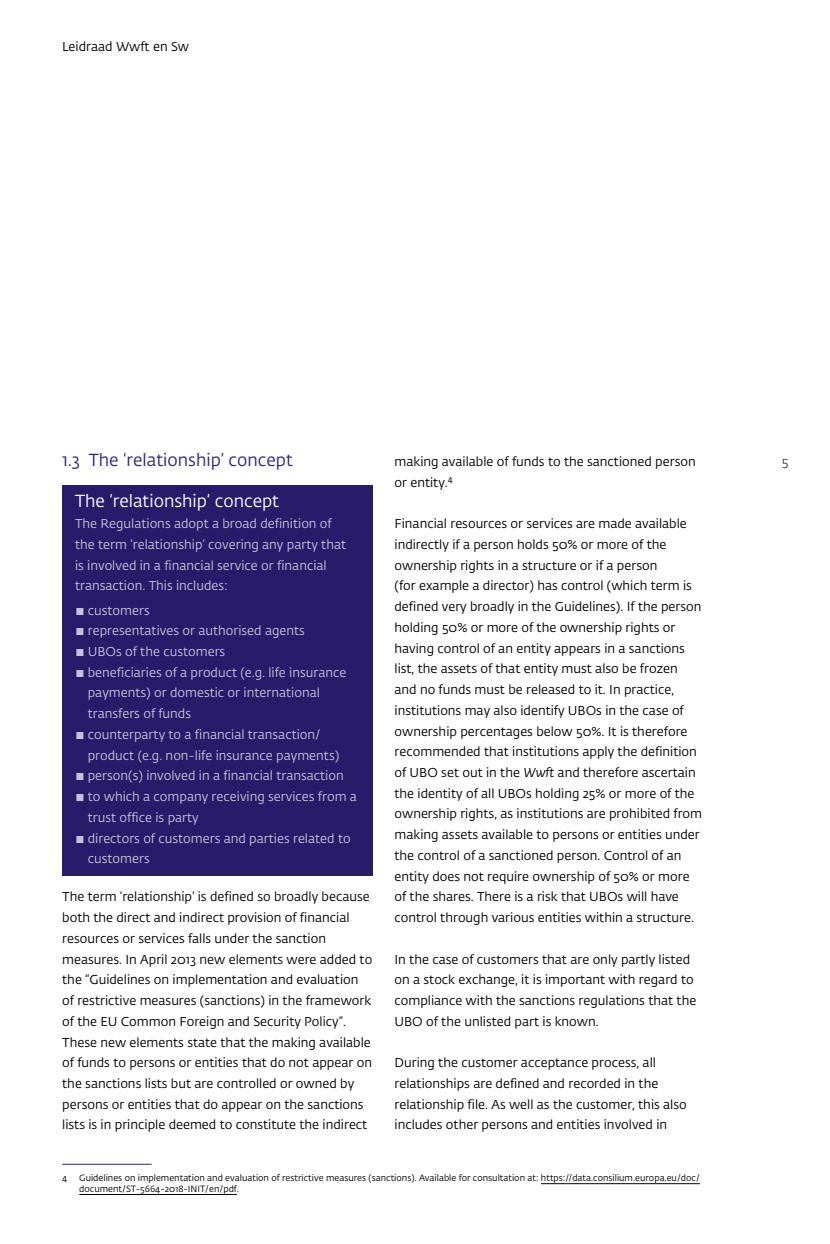
<style>
.page{position:relative;width:830px;height:1244px;background:#fff}
.page>*{position:absolute;margin:0;border:0;box-sizing:border-box;transform-origin:0 0}
.Kop_2{font:17.25px "DNB Fedra";color:#2c2483}
.Kader_Kop{font:17.25px "DNB Fedra";color:#fff}
.Body{font:12.75px/20.7px "DNB Fedra";color:#000}
.Kader_Body{font:12.75px/20.7px "DNB Fedra";color:#c7c1da}
.t1{font:300 12.75px "DNB Fedra";color:#000}
.Voetnoot{font:9px/10.8px "DNB Fedra";color:#000}
.s1{font-style:italic}
</style>
<div class="page">
<div style="left:62px;top:485px;width:311px;height:47px;background:#281b69"></div>
<div style="left:62px;top:514px;width:311px;height:25px;background:#281b69"></div>
<div style="left:62px;top:535px;width:311px;height:25px;background:#281b69"></div>
<div style="left:62px;top:555px;width:311px;height:26px;background:#281b69"></div>
<div style="left:62px;top:576px;width:311px;height:26px;background:#281b69"></div>
<div style="left:62px;top:597px;width:311px;height:30px;background:#281b69"></div>
<div style="left:62px;top:618px;width:311px;height:29px;background:#281b69"></div>
<div style="left:62px;top:638px;width:311px;height:30px;background:#281b69"></div>
<div style="left:62px;top:659px;width:311px;height:71px;background:#281b69"></div>
<div style="left:62px;top:721px;width:311px;height:51px;background:#281b69"></div>
<div style="left:62px;top:763px;width:311px;height:29px;background:#281b69"></div>
<div style="left:62px;top:783px;width:311px;height:51px;background:#281b69"></div>
<div style="left:62px;top:825px;width:311px;height:50px;background:#281b69"></div>
<hr style="left:62px;top:1164px;width:89px;height:1px;background:#2c2483">
<hr style="left:540px;top:1183px;width:159px;height:1px;background:#000">
<hr style="left:79px;top:1194px;width:158px;height:1px;background:#000">
<p class="Body" style="left:62px;top:37px;width:128px">Leidraad Wwft en Sw</p>
<p class="Kop_2" style="left:62px;top:449px;width:232px">1.3 The ‘relationship’ concept</p>
<p class="t1" style="left:781px;top:454px;width:8px">5</p>
<p class="Kader_Kop" style="left:75px;top:491px;width:205px">The ‘relationship’ concept</p>
<p class="Kader_Body" style="left:75px;top:513px;width:258px">The Regulations adopt a broad definition of</p>
<p class="Kader_Body" style="left:75px;top:534px;width:272px">the term ‘relationship’ covering any party that</p>
<p class="Kader_Body" style="left:75px;top:555px;width:253px">is involved in a financial service or financial</p>
<p class="Kader_Body" style="left:75px;top:576px;width:154px">transaction. This includes:</p>
<p class="Kader_Body" style="left:75px;top:600px;width:76px">▪ customers</p>
<p class="Kader_Body" style="left:75px;top:620px;width:231px">▪ representatives or authorised agents</p>
<p class="Kader_Body" style="left:75px;top:641px;width:152px">▪ UBOs of the customers</p>
<p class="Kader_Body" style="left:88px;top:662px;width:260px;text-indent:-13px">▪ beneficiaries of a product (e.g. life insurance payments) or domestic or international transfers of funds</p>
<p class="Kader_Body" style="left:88px;top:724px;width:253px;text-indent:-13px">▪ counterparty to a financial transaction/ product (e.g. non-life insurance payments)</p>
<p class="Kader_Body" style="left:75px;top:766px;width:270px">▪ person(s) involved in a financial transaction</p>
<p class="Kader_Body" style="left:88px;top:786px;width:270px;text-indent:-13px">▪ to which a company receiving services from a trust office is party</p>
<p class="Kader_Body" style="left:88px;top:828px;width:264px;text-indent:-13px">▪ directors of customers and parties related to customers</p>
<p class="Body" style="left:62px;top:887px;width:311px">The term ‘relationship’ is defined so broadly because both the direct and indirect provision of financial resources or services falls under the sanction measures. In April 2013 new elements were added to the “Guidelines on implementation and evaluation of restrictive measures (sanctions) in the framework of the EU Common Foreign and Security Policy”.<br>These new elements state that the making available of funds to persons or entities that do not appear on the sanctions lists but are controlled or owned by persons or entities that do appear on the sanctions lists is in principle deemed to constitute the indirect</p>
<p class="Body" style="left:394px;top:451px;width:302px">making available of funds to the sanctioned person or entity.<sup>4</sup></p>
<p class="Body" style="left:394px;top:513px;width:309px">Financial resources or services are made available indirectly if a person holds 50% or more of the ownership rights in a structure or if a person<br>(for example a director) has control (which term is defined very broadly in the Guidelines). If the person holding 50% or more of the ownership rights or having control of an entity appears in a sanctions list, the assets of that entity must also be frozen and no funds must be released to it. In practice, institutions may also identify UBOs in the case of ownership percentages below 50%. It is therefore recommended that institutions apply the definition of UBO set out in the <span class="s1">Wwft</span> and therefore ascertain the identity of all UBOs holding 25% or more of the ownership rights, as institutions are prohibited from making assets available to persons or entities under the control of a sanctioned person. Control of an entity does not require ownership of 50% or more of the shares. There is a risk that UBOs will have control through various entities within a structure.</p>
<p class="Body" style="left:394px;top:949px;width:303px">In the case of customers that are only partly listed on a stock exchange, it is important with regard to compliance with the sanctions regulations that the UBO of the unlisted part is known.</p>
<p class="Body" style="left:394px;top:1052px;width:293px">During the customer acceptance process, all relationships are defined and recorded in the relationship file. As well as the customer, this also includes other persons and entities involved in</p>
<p class="Voetnoot" style="left:62px;top:1173px;width:7px">4</p>
<p class="Voetnoot" style="left:79px;top:1173px;width:622px">Guidelines on implementation and evaluation of restrictive measures (sanctions). Available for consultation at: https://data.consilium.europa.eu/doc/ document/ST-5664-2018-INIT/en/pdf.</p>
</div>
